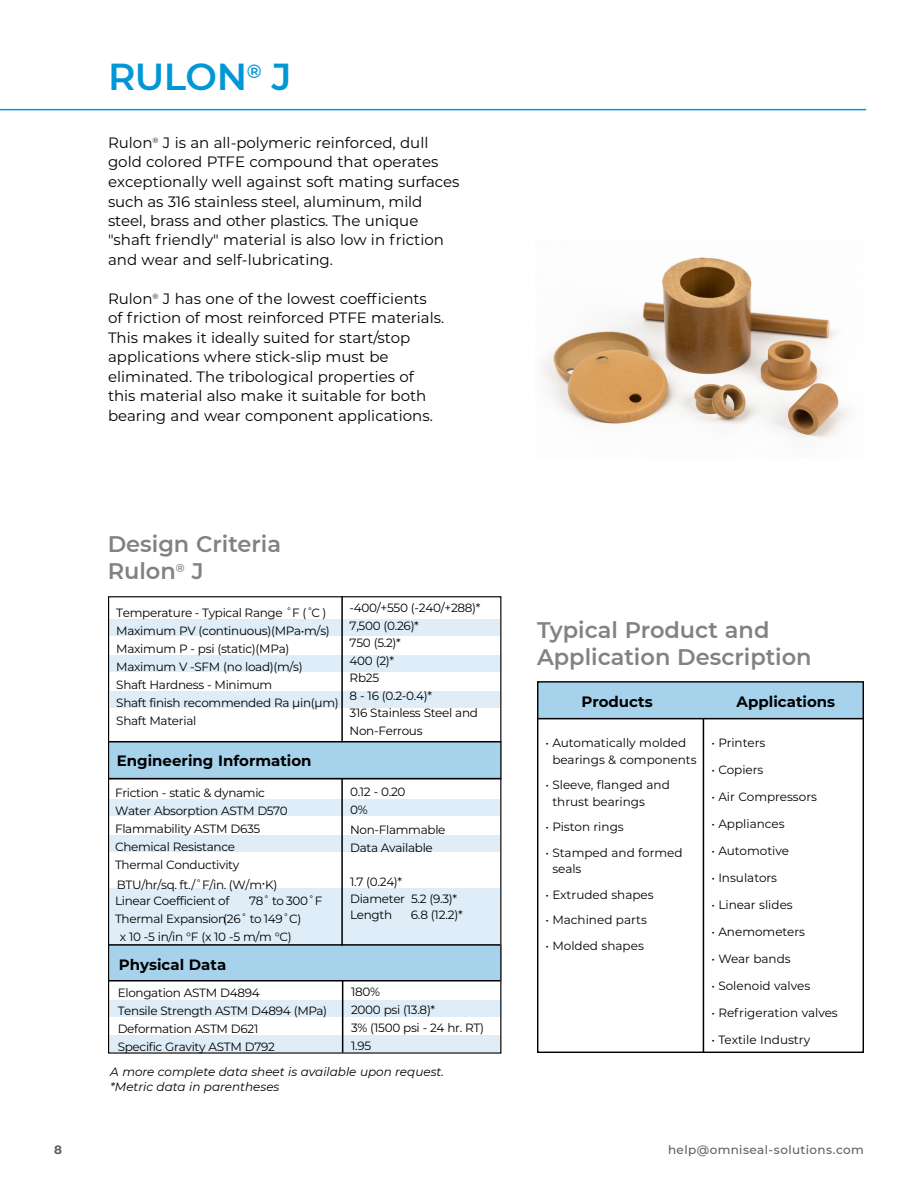
<style>
.page{position:relative;width:918px;height:1188px;background:#fff}
.page>*{position:absolute;margin:0;border:0;box-sizing:border-box;transform-origin:0 0}
.t1{font:600 37.5px "Montserrat";letter-spacing:-.015em;color:#0097d6}
.t2{font:600 22.5px/27px "Montserrat";color:#808285}
.t3{font:15px/19.5px "Montserrat";color:#000}
.t4{font:700 15px "Montserrat";color:#000}
.t5{font:12px/18px "Montserrat";letter-spacing:-.025em;color:#000}
.t6{font:12px/16.5px "Montserrat";color:#000}
.t7{font:italic 12px/14.4px "Montserrat";color:#000}
.t8{font:500 12px "Montserrat";letter-spacing:.03em;color:#5f6062}
.t9{font:12px "Montserrat";letter-spacing:-.005em;color:#000}
.t10{font:700 12px "Montserrat";color:#5f6062}
</style>
<div class="page">
<img style="left:543px;top:257px;width:304px;height:182px">
<div style="left:108px;top:1035px;width:393px;height:17px;background:#deedf7"></div>
<div style="left:108px;top:1000px;width:393px;height:17px;background:#deedf7"></div>
<div style="left:110px;top:888px;width:390px;height:68px;background:#deedf7"></div>
<div style="left:110px;top:835px;width:390px;height:17px;background:#deedf7"></div>
<div style="left:110px;top:799px;width:390px;height:17px;background:#deedf7"></div>
<div style="left:110px;top:691px;width:391px;height:17px;background:#deedf7"></div>
<div style="left:108px;top:655px;width:393px;height:17px;background:#deedf7"></div>
<div style="left:109px;top:945px;width:392px;height:36px;background:#a6d2ec"></div>
<div style="left:109px;top:741px;width:392px;height:39px;background:#a6d2ec"></div>
<hr style="left:108px;top:741px;width:393px;height:1px;background:#000">
<hr style="left:108px;top:778px;width:393px;height:1px;background:#000">
<hr style="left:341px;top:778px;width:2px;height:168px;background:#000">
<hr style="left:109px;top:944px;width:391px;height:2px;background:#000">
<hr style="left:109px;top:980px;width:391px;height:2px;background:#000">
<hr style="left:342px;top:980px;width:1px;height:73px;background:#000">
<div style="left:110px;top:619px;width:390px;height:17px;background:#deedf7"></div>
<hr style="left:341px;top:596px;width:2px;height:146px;background:#000">
<div style="left:539px;top:683px;width:325px;height:35px;background:#a6d2ec"></div>
<hr style="left:703px;top:718px;width:1px;height:335px;background:#000">
<hr style="left:538px;top:718px;width:326px;height:1px;background:#000">
<div style="left:537px;top:681px;width:327px;height:372px;border:1px solid #000"></div>
<hr style="left:0;top:109px;width:866px;height:1px;background:#0097d6">
<h1 class="t1" style="left:108px;top:50px;width:185px">RULON<sup>®</sup> J</h1>
<p class="t3" style="left:108px;top:132px;width:353px">Rulon<sup>®</sup> J is an all-polymeric reinforced, dull gold colored PTFE compound that operates exceptionally well against soft mating surfaces such as 316 stainless steel, aluminum, mild</p>
<p class="t3" style="left:108px;top:210px;width:337px">steel, brass and other plastics. The unique "shaft friendly" material is also low in friction and wear and self-lubricating.</p>
<p class="t3" style="left:108px;top:288px;width:338px">Rulon<sup>®</sup> J has one of the lowest coefficients of friction of most reinforced PTFE materials.<br>This makes it ideally suited for start/stop applications where stick-slip must be eliminated. The tribological properties of this material also make it suitable for both bearing and wear component applications.</p>
<h2 class="t2" style="left:108px;top:530px;width:175px">Design Criteria<br>Rulon<sup>®</sup> J</h2>
<p class="t5" style="left:116px;top:603px;width:224px">Temperature - Typical Range ˚F (˚C )<br>Maximum PV (continuous)(MPa•m/s)<br>Maximum P - psi (static)(MPa)<br>Maximum V -SFM (no load)(m/s)<br>Shaft Hardness - Minimum<br>Shaft finish recommended Ra µin(µm)<br>Shaft Material</p>
<p class="t5" style="left:350px;top:599px;width:132px;line-height:17.5px">-400/+550 (-240/+288)*<br>7,500 (0.26)*<br>750 (5.2)*<br>400 (2)*<br>Rb25<br>8 - 16 (0.2-0.4)*<br>316 Stainless Steel and<br>Non-Ferrous</p>
<p class="t4" style="left:117px;top:750px;width:196px">Engineering Information</p>
<p class="t5" style="left:115px;top:784px;width:174px">Friction - static &amp; dynamic<br>Water Absorption ASTM D570<br>Flammability ASTM D635<br>Chemical Resistance<br>Thermal Conductivity</p>
<p class="t5" style="left:115px;top:876px;width:164px;line-height:16.5px">BTU/hr/sq. ft./˚F/in. (W/m•K)<br>Linear Coefficient of</p>
<p class="t5" style="left:249px;top:892px;width:75px">78˚ to 300˚F</p>
<p class="t5" style="left:120px;top:910px;width:183px;text-indent:103px">(26˚ to 149˚C) x 10 -5 in/in °F (x 10 -5 m/m °C)</p>
<p class="t5" style="left:115px;top:910px;width:113px">Thermal Expansion</p>
<p class="t4" style="left:119px;top:953px;width:109px">Physical Data</p>
<p class="t5" style="left:118px;top:983px;width:211px">Elongation ASTM D4894<br>Tensile Strength ASTM D4894 (MPa)<br>Deformation ASTM D621<br>Specific Gravity ASTM D792</p>
<p class="t5" style="left:350px;top:782px;width:57px">0.12 - 0.20<br>0%</p>
<p class="t5" style="left:350px;top:820px;width:97px">Non-Flammable<br>Data Available</p>
<p class="t5" style="left:350px;top:872px;width:109px;line-height:17.4px">1.7 (0.24)*<br>Diameter 5.2 (9.3)*</p>
<p class="t5" style="left:350px;top:905px;width:44px">Length</p>
<p class="t5" style="left:411px;top:905px;width:53px">6.8 (12.2)*</p>
<p class="t5" style="left:351px;top:982px;width:134px">180%<br>2000 psi (13.8)*<br>3% (1500 psi - 24 hr. RT)<br>1.95</p>
<p class="t7" style="left:110px;top:1064px;width:335px">A more complete data sheet is available upon request. *Metric data in parentheses</p>
<h2 class="t2" style="left:537px;top:616px;width:276px">Typical Product and<br>Application Description</h2>
<p class="t4" style="left:582px;top:691px;width:73px">Products</p>
<p class="t4" style="left:737px;top:691px;width:100px">Applications</p>
<p class="t6" style="left:552px;top:734px;width:146px;text-indent:-7px">• Automatically molded bearings &amp; components</p>
<p class="t6" style="left:552px;top:776px;width:119px;text-indent:-7px">• Sleeve, flanged and thrust bearings</p>
<p class="t6" style="left:545px;top:818px;width:80px">• Piston rings</p>
<p class="t6" style="left:552px;top:844px;width:132px;text-indent:-7px">• Stamped and formed seals</p>
<p class="t6" style="left:545px;top:886px;width:110px">• Extruded shapes</p>
<p class="t6" style="left:545px;top:911px;width:103px">• Machined parts</p>
<p class="t6" style="left:545px;top:937px;width:100px">• Molded shapes</p>
<p class="t9" style="left:711px;top:735px;width:55px">• Printers</p>
<p class="t6" style="left:711px;top:761px;width:54px">• Copiers</p>
<p class="t6" style="left:711px;top:788px;width:107px">• Air Compressors</p>
<p class="t6" style="left:711px;top:815px;width:75px">• Appliances</p>
<p class="t6" style="left:711px;top:842px;width:79px">• Automotive</p>
<p class="t6" style="left:711px;top:869px;width:67px">• Insulators</p>
<p class="t6" style="left:711px;top:896px;width:83px">• Linear slides</p>
<p class="t6" style="left:711px;top:923px;width:95px">• Anemometers</p>
<p class="t6" style="left:711px;top:950px;width:81px">• Wear bands</p>
<p class="t6" style="left:711px;top:977px;width:100px">• Solenoid valves</p>
<p class="t6" style="left:711px;top:1004px;width:128px">• Refrigeration valves</p>
<p class="t6" style="left:711px;top:1031px;width:100px">• Textile Industry</p>
<p class="t10" style="left:54px;top:1141px;width:9px">8</p>
<p class="t8" style="left:668px;top:1141px;width:197px">help@omniseal-solutions.com</p>
</div>
